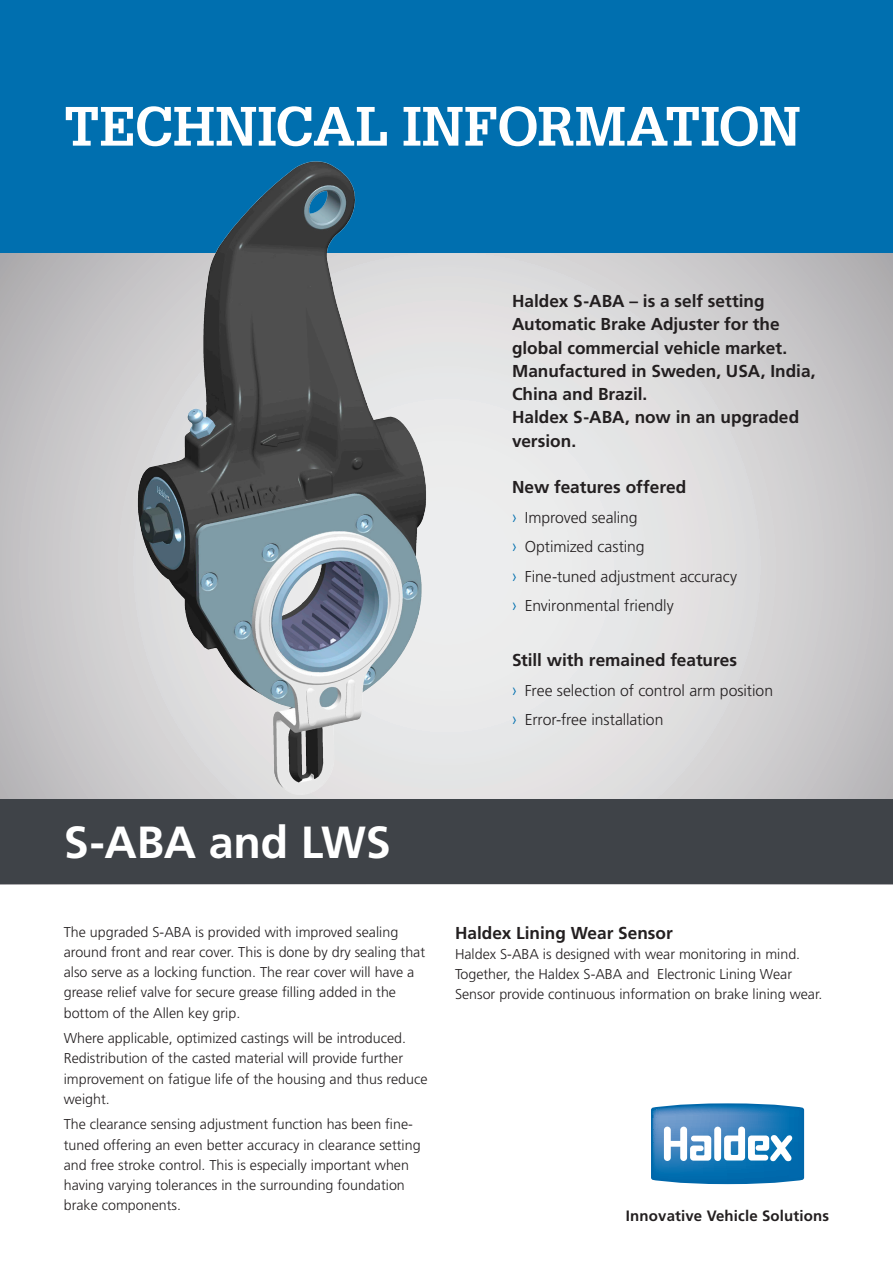
<style>
.page{position:relative;width:893px;height:1263px;background:#fff}
.page>*{position:absolute;margin:0;border:0;box-sizing:border-box;transform-origin:0 0}
.Title_Cover{font:700 54px "Glypha LT Pro";letter-spacing:-.005em;color:#fff}
.Title_Content{font:700 45px "Frutiger";letter-spacing:-.01em;color:#fff}
.Intro{font:700 17.25px/23.2px "Frutiger";color:#231f20}
.t1{font:300 15.75px "Frutiger";letter-spacing:-.005em;color:#231f20}
.Logo_Tagline{font:700 15px "Frutiger";letter-spacing:.01em;color:#231f20}
.Content_Copy_Small{font:300 14.25px/20.2px "Frutiger";color:#231f20}
.s1{font-stretch:condensed;font-size:18px;color:#006faf}
</style>
<div class="page">
<svg style="left:0;top:253px;width:893px;height:547px;background:#d4d3d5"></svg>
<div style="left:0;top:0;width:893px;height:253px;background:#006faf"></div>
<div style="left:0;top:800px;width:893px;height:84px;background:#3f4348"></div>
<svg style="left:651px;top:1103px;width:153px;height:81px"></svg>
<img style="left:121px;top:161px;width:323px;height:639px">
<p class="Title_Cover" style="left:64px;top:93px;width:738px">TECHNICAL INFORMATION</p>
<p class="Intro" style="left:512px;top:289px;width:305px">Haldex S-ABA – is a self setting<br>Automatic Brake Adjuster for the global commercial vehicle market.<br>Manufactured in Sweden, USA, India,<br>China and Brazil.</p>
<p class="Intro" style="left:512px;top:406px;width:289px">Haldex S-ABA, now in an upgraded version.</p>
<p class="Intro" style="left:512px;top:475px;width:176px">New features offered</p>
<p class="t1" style="left:512px;top:508px;width:127px"><span class="s1">›</span> Improved sealing</p>
<p class="t1" style="left:512px;top:538px;width:134px"><span class="s1">›</span> Optimized casting</p>
<p class="t1" style="left:512px;top:567px;width:227px"><span class="s1">›</span> Fine-tuned adjustment accuracy</p>
<p class="t1" style="left:512px;top:597px;width:163px"><span class="s1">›</span> Environmental friendly</p>
<p class="Intro" style="left:512px;top:648px;width:227px">Still with remained features</p>
<p class="t1" style="left:512px;top:681px;width:263px"><span class="s1">›</span> Free selection of control arm position</p>
<p class="t1" style="left:512px;top:711px;width:153px"><span class="s1">›</span> Error-free installation</p>
<p class="Title_Content" style="left:64px;top:816px;width:328px">S-ABA and LWS</p>
<p class="Content_Copy_Small" style="left:64px;top:921px;width:363px">The upgraded S-ABA is provided with improved sealing around front and rear cover. This is done by dry sealing that also serve as a locking function. The rear cover will have a grease relief valve for secure grease filling added in the bottom of the Allen key grip.</p>
<p class="Content_Copy_Small" style="left:64px;top:1028px;width:365px">Where applicable, optimized castings will be introduced.<br>Redistribution of the casted material will provide further improvement on fatigue life of the housing and thus reduce weight.</p>
<p class="Content_Copy_Small" style="left:64px;top:1114px;width:358px">The clearance sensing adjustment function has been fine&shy;tuned offering an even better accuracy in clearance setting and free stroke control. This is especially important when having varying tolerances in the surrounding foundation brake components.</p>
<p class="Intro" style="left:455px;top:921px;width:219px">Haldex Lining Wear Sensor</p>
<p class="Content_Copy_Small" style="left:455px;top:944px;width:369px">Haldex S-ABA is designed with wear monitoring in mind.<br>Together, the Haldex S-ABA and Electronic Lining Wear<br>Sensor provide continuous information on brake lining wear.</p>
<p class="Logo_Tagline" style="left:626px;top:1207px;width:205px">Innovative Vehicle Solutions</p>
</div>
